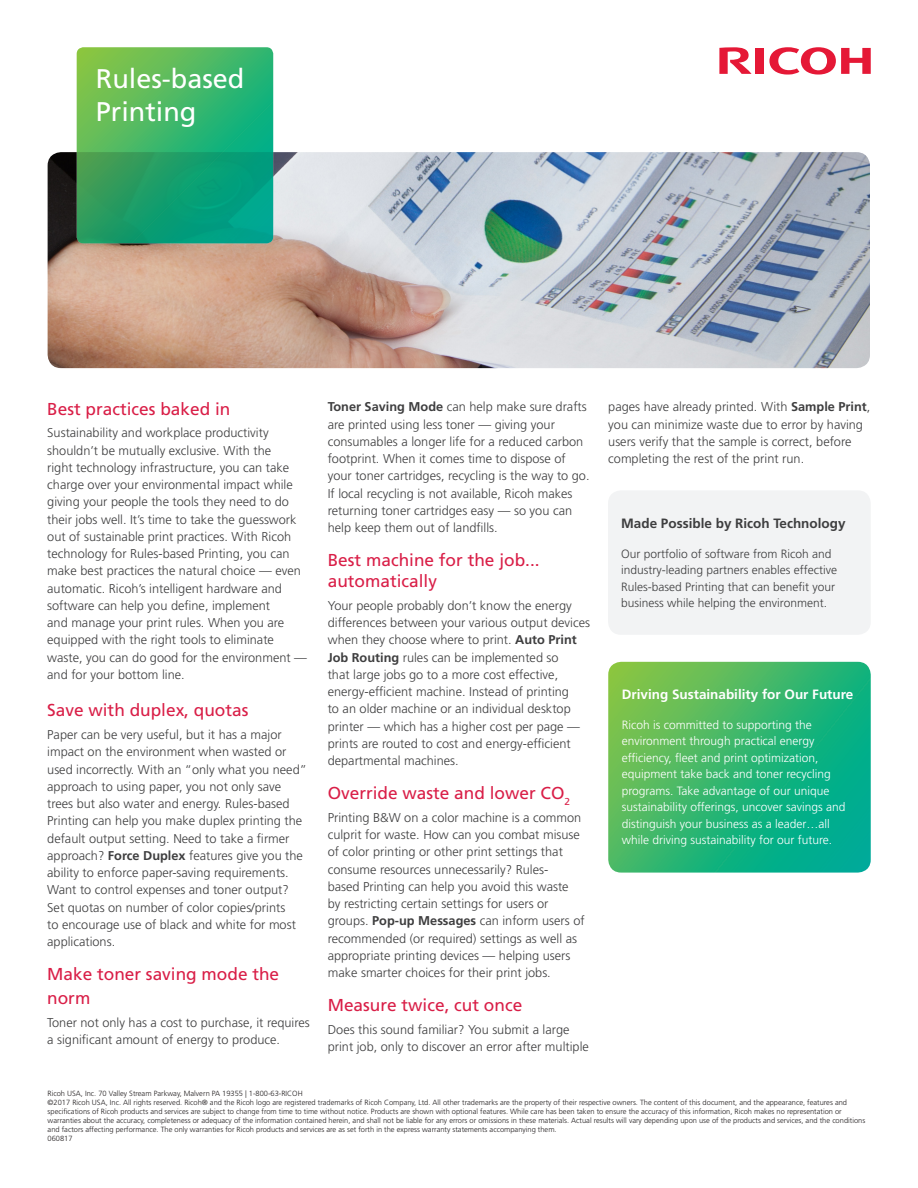
<style>
.page{position:relative;width:918px;height:1188px;background:#fff}
.page>*{position:absolute;margin:0;border:0;box-sizing:border-box;transform-origin:0 0}
.Balloon_-_Title{font:27px "Frutiger LT Std";color:#fff}
.H4_-_Red{font:17.25px/24px "Frutiger LT Std";color:#d91e47}
.Side_Box_-_Heading{font:700 13.5px "Frutiger LT Std";color:#fff}
.Side_Box_-_Heading-2{font:700 13.5px "Frutiger LT Std";color:#3e3e3f}
.Body{font:300 12.75px/17.2px "Frutiger LT Std";color:#3e3e3f}
.Side_Box_-_Body_-_Wh{font:300 12px/16.5px "Frutiger LT Std";color:#fff}
.Side_Box_-_Body_-_Bl{font:300 12px/16.5px "Frutiger LT Std";color:#3e3e3f}
.t1{font:300 7.5px/9px "Frutiger LT Std";color:#231f20}
.s1{font-weight:700}
</style>
<div class="page">
<svg style="left:769px;top:47px;width:102px;height:28px"></svg>
<div style="left:756px;top:48px;width:8px;height:26px;background:#e51836"></div>
<svg style="left:719px;top:47px;width:33px;height:27px"></svg>
<img style="left:48px;top:152px;width:822px;height:216px">
<svg style="left:608px;top:662px;width:263px;height:211px;background:#34b671"></svg>
<div style="left:608px;top:490px;width:263px;height:145px;background:#f2f3f4;border-radius:13px"></div>
<svg style="left:77px;top:47px;width:196px;height:196px;background:#31ac6a"></svg>
<p class="Balloon_-_Title" style="left:96px;top:63px;width:150px">Rules-based</p>
<p class="Balloon_-_Title" style="left:96px;top:95px;width:102px">Printing</p>
<p class="H4_-_Red" style="left:47px;top:397px;width:185px">Best practices baked in</p>
<p class="Body" style="left:47px;top:425px;width:261px">Sustainability and workplace productivity shouldn’t be mutually exclusive. With the<br>right technology infrastructure, you can take charge over your environmental impact while giving your people the tools they need to do their jobs well. It’s time to take the guesswork out of sustainable print practices. With Ricoh technology for Rules-based Printing, you can make best practices the natural choice — even automatic. Ricoh’s intelligent hardware and software can help you define, implement<br>and manage your print rules. When you are equipped with the right tools to eliminate waste, you can do good for the environment — and for your bottom line.</p>
<p class="H4_-_Red" style="left:47px;top:699px;width:203px">Save with duplex, quotas</p>
<p class="Body" style="left:47px;top:726px;width:261px">Paper can be very useful, but it has a major impact on the environment when wasted or used incorrectly. With an “only what you need” approach to using paper, you not only save trees but also water and energy. Rules-based Printing can help you make duplex printing the default output setting. Need to take a firmer approach? <span class="s1">Force Duplex</span> features give you the ability to enforce paper-saving requirements.<br>Want to control expenses and toner output?<br>Set quotas on number of color copies/prints<br>to encourage use of black and white for most applications.</p>
<p class="H4_-_Red" style="left:47px;top:962px;width:233px">Make toner saving mode the norm</p>
<p class="Body" style="left:47px;top:1014px;width:264px">Toner not only has a cost to purchase, it requires a significant amount of energy to produce.</p>
<p class="Body" style="left:328px;top:399px;width:263px"><span class="s1">Toner Saving Mode</span> can help make sure drafts are printed using less toner — giving your consumables a longer life for a reduced carbon footprint. When it comes time to dispose of your toner cartridges, recycling is the way to go.<br>If local recycling is not available, Ricoh makes returning toner cartridges easy — so you can help keep them out of landfills.</p>
<p class="H4_-_Red" style="left:328px;top:550px;width:213px;line-height:20.7px">Best machine for the job... automatically</p>
<p class="Body" style="left:328px;top:597px;width:264px">Your people probably don’t know the energy differences between your various output devices when they choose where to print. <span class="s1">Auto Print Job Routing</span> rules can be implemented so<br>that large jobs go to a more cost effective, energy-efficient machine. Instead of printing<br>to an older machine or an individual desktop printer — which has a higher cost per page — prints are routed to cost and energy-efficient departmental machines.</p>
<p class="H4_-_Red" style="left:328px;top:781px;width:244px">Override waste and lower CO<sub>2</sub></p>
<p class="Body" style="left:328px;top:809px;width:258px">Printing B&amp;W on a color machine is a common culprit for waste. How can you combat misuse of color printing or other print settings that consume resources unnecessarily? Rules-<br>based Printing can help you avoid this waste<br>by restricting certain settings for users or groups. <span class="s1">Pop-up Messages</span> can inform users of recommended (or required) settings as well as appropriate printing devices — helping users make smarter choices for their print jobs.</p>
<p class="H4_-_Red" style="left:328px;top:993px;width:196px">Measure twice, cut once</p>
<p class="Body" style="left:328px;top:1021px;width:263px">Does this sound familiar? You submit a large print job, only to discover an error after multiple</p>
<p class="Body" style="left:608px;top:399px;width:264px">pages have already printed. With <span class="s1">Sample Print</span>, you can minimize waste due to error by having users verify that the sample is correct, before completing the rest of the print run.</p>
<p class="Side_Box_-_Heading-2" style="left:621px;top:515px;width:226px">Made Possible by Ricoh Technology</p>
<p class="Side_Box_-_Body_-_Bl" style="left:621px;top:545px;width:217px">Our portfolio of software from Ricoh and industry-leading partners enables effective Rules-based Printing that can benefit your business while helping the environment.</p>
<p class="Side_Box_-_Heading" style="left:622px;top:686px;width:233px">Driving Sustainability for Our Future</p>
<p class="Side_Box_-_Body_-_Wh" style="left:622px;top:717px;width:225px">Ricoh is committed to supporting the environment through practical energy efficiency, fleet and print optimization, equipment take back and toner recycling programs. Take advantage of our unique sustainability offerings, uncover savings and distinguish your business as a leader…all while driving sustainability for our future.</p>
<p class="t1" style="left:48px;top:1089px;width:819px">Ricoh USA, Inc. 70 Valley Stream Parkway, Malvern PA 19355 | 1-800-63-RICOH<br>©2017 Ricoh USA, Inc. All rights reserved. Ricoh® and the Ricoh logo are registered trademarks of Ricoh Company, Ltd. All other trademarks are the property of their respective owners. The content of this document, and the appearance, features and specifications of Ricoh products and services are subject to change from time to time without notice. Products are shown with optional features. While care has been taken to ensure the accuracy of this information, Ricoh makes no representation or warranties about the accuracy, completeness or adequacy of the information contained herein, and shall not be liable for any errors or omissions in these materials. Actual results will vary depending upon use of the products and services, and the conditions and factors affecting performance. The only warranties for Ricoh products and services are as set forth in the express warranty statements accompanying them.<br>060817</p>
</div>
